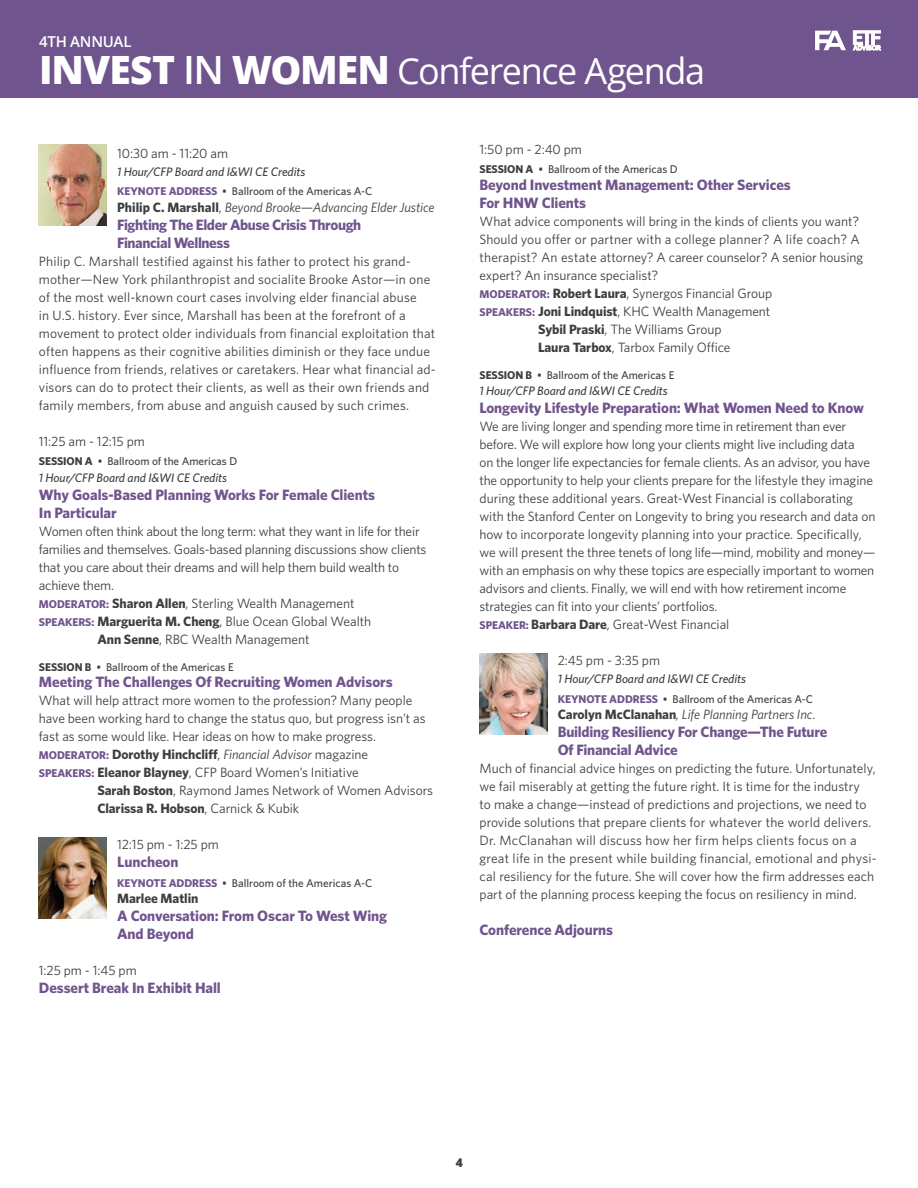
<style>
.page{position:relative;width:918px;height:1188px;background:#fff}
.page>*{position:absolute;margin:0;border:0;box-sizing:border-box;transform-origin:0 0}
.t1{font:36px "Open Sans";letter-spacing:-.04em;color:#fff}
.t2{font:700 15px/18px "Whitney";letter-spacing:-.01em;color:#70548d}
.t3{font:600 15px "Open Sans";letter-spacing:-.02em;color:#fff}
.t4{font:13.5px/18px "Whitney";letter-spacing:-.005em;color:#3e3e3f}
.t5{font:700 13.5px "Whitney";letter-spacing:-.005em;color:#3e3e3f}
.t6{font:italic 13.5px "Whitney";letter-spacing:-.005em;color:#3e3e3f}
.t7{font:13.5px "Whitney";letter-spacing:.015em;color:#3e3e3f}
.t8{font:italic 500 12.3px "Whitney";letter-spacing:-.005em;color:#3e3e3f}
.t9{font:800 12px "Open Sans";color:#3e3e3f}
.t10{font:500 11.25px "Whitney";color:#3e3e3f}
.s1{font-weight:800;font-size:39px}
.s2{font-weight:600;font-size:39px}
.s3{font-weight:700;color:#70548d}
.s4{font-weight:700;font-style:normal}
.s5{font-style:normal}
.s6{font-weight:700}
.s7{font-weight:700;font-size:11.25px;color:#70548d}
.s8{font-size:11.25px;color:#70548d}
.s9{font-weight:400}
.s10{font-weight:400;font-style:italic}
</style>
<div class="page">
<img style="left:480px;top:653px;width:67px;height:81px">
<img style="left:39px;top:144px;width:67px;height:81px">
<img style="left:39px;top:837px;width:67px;height:81px">
<div style="left:0;top:0;width:918px;height:98px;background:#70548d"></div>
<svg style="left:853px;top:31px;width:28px;height:19px"></svg>
<svg style="left:815px;top:31px;width:31px;height:19px"></svg>
<p class="t3" style="left:39px;top:31px;width:94px">4TH ANNUAL</p>
<h1 class="t1" style="left:39px;top:46px;width:667px"><span class="s1">INVEST</span> <span class="s2">IN</span> <span class="s1">WOMEN</span> Conference Agenda</h1>
<p class="t4" style="left:117px;top:144px;width:112px">10:30 am - 11:20 am</p>
<p class="t8" style="left:117px;top:164px;width:190px">1 Hour/CFP Board and I&amp;WI CE Credits</p>
<p class="t10" style="left:117px;top:185px;width:257px"><span class="s3">Keynote Address</span> • Ballroom of the Americas A-C</p>
<p class="t6" style="left:117px;top:199px;width:319px"><span class="s4">Philip C. Marshall</span><span class="s5">,</span> Beyond Brooke—Advancing Elder Justice</p>
<p class="t2" style="left:117px;top:215px;width:246px">Fighting The Elder Abuse Crisis Through<br>Financial Wellness</p>
<p class="t4" style="left:39px;top:252px;width:398px">Philip C. Marshall testified against his father to protect his grand&shy;mother—New York philanthropist and socialite Brooke Astor—in one of the most well-known court cases involving elder financial abuse<br>in U.S. history. Ever since, Marshall has been at the forefront of a movement to protect older individuals from financial exploitation that often happens as their cognitive abilities diminish or they face undue influence from friends, relatives or caretakers. Hear what financial ad&shy;visors can do to protect their clients, as well as their own friends and family members, from abuse and anguish caused by such crimes.</p>
<p class="t4" style="left:39px;top:432px;width:107px">11:25 am - 12:15 pm</p>
<p class="t10" style="left:39px;top:455px;width:200px"><span class="s6">Session A</span> • Ballroom of the Americas D</p>
<p class="t8" style="left:39px;top:470px;width:190px">1 Hour/CFP Board and I&amp;WI CE Credits</p>
<p class="t2" style="left:39px;top:485px;width:338px">Why Goals-Based Planning Works For Female Clients<br>In Particular</p>
<p class="t4" style="left:39px;top:522px;width:382px">Women often think about the long term: what they want in life for their</p>
<p class="t4" style="left:39px;top:540px;width:389px">families and themselves. Goals-based planning discussions show clients</p>
<p class="t4" style="left:39px;top:558px;width:362px">that you care about their dreams and will help them build wealth to</p>
<p class="t4" style="left:39px;top:576px;width:77px">achieve them.</p>
<p class="t4" style="left:39px;top:594px;width:317px"><span class="s7">Moderator:</span> <span class="s6">Sharon Allen</span>, Sterling Wealth Management</p>
<p class="t4" style="left:39px;top:612px;width:334px"><span class="s7">Speakers:</span> <span class="s6">Marguerita M. Cheng</span>, Blue Ocean Global Wealth</p>
<p class="t4" style="left:97px;top:630px;width:214px"><span class="s6">Ann Senne</span>, RBC Wealth Management</p>
<p class="t10" style="left:39px;top:660px;width:196px"><span class="s6">Session B</span> • Ballroom of the Americas E</p>
<p class="t2" style="left:39px;top:673px;width:355px">Meeting The Challenges Of Recruiting Women Advisors</p>
<p class="t4" style="left:39px;top:691px;width:375px">What will help attract more women to the profession? Many people</p>
<p class="t4" style="left:39px;top:709px;width:388px">have been working hard to change the status quo, but progress isn’t as</p>
<p class="t4" style="left:39px;top:727px;width:339px">fast as some would like. Hear ideas on how to make progress.</p>
<p class="t5" style="left:39px;top:746px;width:331px"><span class="s8">Moderator:</span> Dorothy Hinchcliff<span class="s9">,</span> <span class="s10">Financial Advisor</span> <span class="s9">magazine</span></p>
<p class="t4" style="left:39px;top:763px;width:321px"><span class="s7">Speakers:</span> <span class="s6">Eleanor Blayney</span>, CFP Board Women’s Initiative</p>
<p class="t4" style="left:97px;top:781px;width:337px"><span class="s6">Sarah Boston</span>, Raymond James Network of Women Advisors</p>
<p class="t5" style="left:97px;top:800px;width:203px">Clarissa R. Hobson<span class="s9">, Carnick &amp; Kubik</span></p>
<p class="t4" style="left:117px;top:835px;width:103px">12:15 pm - 1:25 pm</p>
<p class="t2" style="left:117px;top:853px;width:63px">Luncheon</p>
<p class="t10" style="left:117px;top:876px;width:257px"><span class="s3">Keynote Address</span> • Ballroom of the Americas A-C</p>
<p class="t5" style="left:117px;top:890px;width:83px">Marlee Matlin</p>
<p class="t2" style="left:117px;top:907px;width:271px">A Conversation: From Oscar To West Wing<br>And Beyond</p>
<p class="t4" style="left:39px;top:961px;width:99px">1:25 pm - 1:45 pm</p>
<p class="t2" style="left:39px;top:979px;width:184px">Dessert Break In Exhibit Hall</p>
<p class="t4" style="left:480px;top:140px;width:104px">1:50 pm - 2:40 pm</p>
<p class="t10" style="left:480px;top:163px;width:200px"><span class="s6">Session A</span> • Ballroom of the Americas D</p>
<p class="t2" style="left:480px;top:175px;width:313px">Beyond Investment Management: Other Services<br>For HNW Clients</p>
<p class="t4" style="left:480px;top:212px;width:381px">What advice components will bring in the kinds of clients you want?</p>
<p class="t7" style="left:480px;top:231px;width:382px">Should you offer or partner with a college planner? A life coach? A</p>
<p class="t4" style="left:480px;top:248px;width:385px">therapist? An estate attorney? A career counselor? A senior housing</p>
<p class="t4" style="left:480px;top:266px;width:180px">expert? An insurance specialist?</p>
<p class="t4" style="left:480px;top:284px;width:294px"><span class="s7">Moderator:</span> <span class="s6">Robert Laura</span>, Synergos Financial Group</p>
<p class="t4" style="left:480px;top:302px;width:292px"><span class="s7">Speakers:</span> <span class="s6">Joni Lindquist</span>, KHC Wealth Management</p>
<p class="t4" style="left:538px;top:320px;width:185px"><span class="s6">Sybil Praski</span>, The Williams Group</p>
<p class="t4" style="left:538px;top:338px;width:194px"><span class="s6">Laura Tarbox</span>, Tarbox Family Office</p>
<p class="t10" style="left:480px;top:368px;width:196px"><span class="s6">Session B</span> • Ballroom of the Americas E</p>
<p class="t8" style="left:480px;top:384px;width:190px">1 Hour/CFP Board and I&amp;WI CE Credits</p>
<p class="t2" style="left:480px;top:399px;width:386px">Longevity Lifestyle Preparation: What Women Need to Know</p>
<p class="t4" style="left:480px;top:418px;width:398px">We are living longer and spending more time in retirement than ever before. We will explore how long your clients might live including data<br>on the longer life expectancies for female clients. As an advisor, you have the opportunity to help your clients prepare for the lifestyle they imagine during these additional years. Great-West Financial is collaborating with the Stanford Center on Longevity to bring you research and data on how to incorporate longevity planning into your practice. Specifically, we will present the three tenets of long life—mind, mobility and money— with an emphasis on why these topics are especially important to women advisors and clients. Finally, we will end with how retirement income strategies can fit into your clients’ portfolios.<br><span class="s7">Speaker:</span> <span class="s6">Barbara Dare</span>, Great-West Financial</p>
<p class="t4" style="left:558px;top:652px;width:104px">2:45 pm - 3:35 pm</p>
<p class="t8" style="left:558px;top:672px;width:190px">1 Hour/CFP Board and I&amp;WI CE Credits</p>
<p class="t10" style="left:558px;top:692px;width:257px"><span class="s3">Keynote Address</span> • Ballroom of the Americas A-C</p>
<p class="t6" style="left:558px;top:707px;width:259px"><span class="s4">Carolyn McClanahan</span>, Life Planning Partners Inc<span class="s5">.</span></p>
<p class="t2" style="left:558px;top:723px;width:271px">Building Resiliency For Change—The Future<br>Of Financial Advice</p>
<p class="t4" style="left:480px;top:760px;width:399px">Much of financial advice hinges on predicting the future. Unfortunately, we fail miserably at getting the future right. It is time for the industry<br>to make a change—instead of predictions and projections, we need to provide solutions that prepare clients for whatever the world delivers.<br>Dr. McClanahan will discuss how her firm helps clients focus on a great life in the present while building financial, emotional and physi&shy;cal resiliency for the future. She will cover how the firm addresses each part of the planning process keeping the focus on resiliency in mind.</p>
<p class="t2" style="left:480px;top:921px;width:135px">Conference Adjourns</p>
<p class="t9" style="left:456px;top:1153px;width:9px">4</p>
</div>
